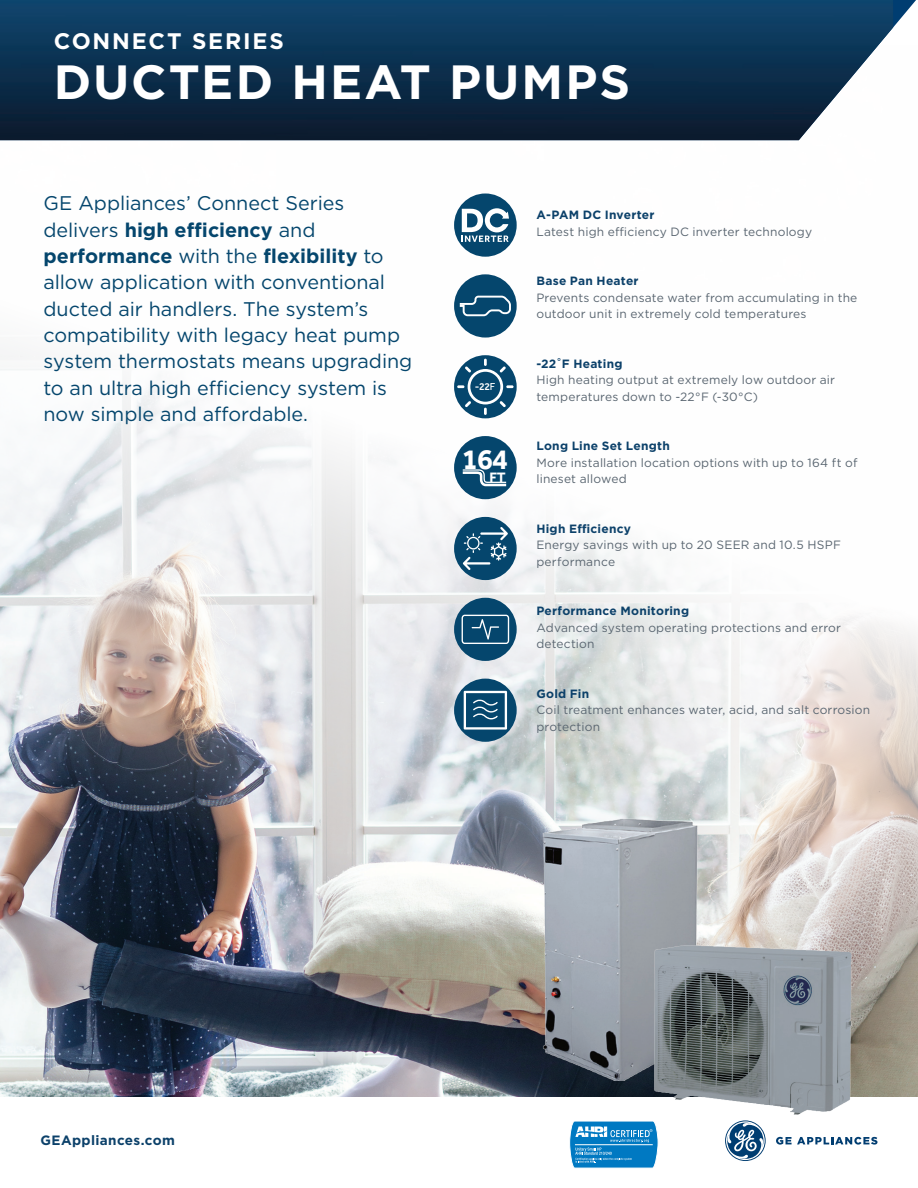
<style>
.page{position:relative;width:918px;height:1188px;background:#fff}
.page>*{position:absolute;margin:0;border:0;box-sizing:border-box;transform-origin:0 0}
.t1{font:700 48px "Gotham";letter-spacing:.04em;color:#fff}
.Icons{font:700 29.25px "Effra";color:#fff}
.t2{font:700 22.5px "Gotham";letter-spacing:.08em;color:#fff}
.t3{font:19.8px/26.2px "Gotham";letter-spacing:-.005em;color:#05466d}
.Icons-2{font:700 14.1px "Effra";color:#fff}
.t4{font:700 13.5px "Gotham";letter-spacing:.025em;color:#0c416a}
.t5{font:12px/16.5px "Gotham";letter-spacing:.015em;color:#5a6671}
.t6{font:700 12px "Gotham";letter-spacing:.02em;color:#0c416a}
.Icons-3{font:500 10.5px "Effra";color:#fff}
.s1{font-weight:700}
.s2{font-weight:400}
</style>
<div class="page">
<img style="left:0;top:140px;width:918px;height:957px">
<img style="left:540px;top:808px;width:163px;height:272px">
<img style="left:644px;top:937px;width:217px;height:178px">
<div style="left:454px;top:679px;width:63px;height:63px;background:#05466d;border-radius:50%"></div>
<svg style="left:464px;top:691px;width:43px;height:39px"></svg>
<div style="left:454px;top:194px;width:63px;height:63px;background:#05466d;border-radius:50%"></div>
<svg style="left:462px;top:208px;width:47px;height:34px"></svg>
<svg style="left:454px;top:355px;width:63px;height:63px"></svg>
<svg style="left:457px;top:359px;width:57px;height:56px"></svg>
<div style="left:454px;top:274px;width:63px;height:64px;background:#05466d;border-radius:50%"></div>
<svg style="left:460px;top:296px;width:51px;height:20px"></svg>
<div style="left:454px;top:436px;width:63px;height:63px;background:#05466d;border-radius:50%"></div>
<svg style="left:460px;top:469px;width:47px;height:19px"></svg>
<div style="left:454px;top:517px;width:63px;height:63px;background:#05466d;border-radius:50%"></div>
<svg style="left:463px;top:527px;width:45px;height:43px"></svg>
<div style="left:454px;top:598px;width:63px;height:63px;background:#05466d;border-radius:50%"></div>
<svg style="left:462px;top:615px;width:47px;height:29px"></svg>
<img style="left:0;top:0;width:893px;height:140px">
<svg style="left:725px;top:1120px;width:41px;height:41px"></svg>
<svg style="left:776px;top:1137px;width:101px;height:8px"></svg>
<svg style="left:569px;top:1121px;width:89px;height:47px;background:#3393ce"></svg>
<p class="t2" style="left:54px;top:26px;width:232px">CONNECT SERIES</p>
<p class="t1" style="left:54px;top:50px;width:578px">DUCTED HEAT PUMPS</p>
<p class="t3" style="left:44px;top:190px;width:370px">GE Appliances’ Connect Series delivers <span class="s1">high efficiency</span> and <span class="s1">performance</span> with the <span class="s1">flexibility</span> to allow application with conventional ducted air handlers. The system’s compatibility with legacy heat pump system thermostats means upgrading to an ultra high efficiency system is now simple and affordable.</p>
<p class="Icons-3" style="left:475px;top:380px;width:22px">-22<span class="s2">F</span></p>
<p class="Icons" style="left:462px;top:441px;width:48px">164</p>
<p class="Icons-2" style="left:490px;top:469px;width:18px">FT</p>
<p class="t6" style="left:536px;top:207px;width:120px">A-PAM DC Inverter</p>
<p class="t5" style="left:536px;top:223px;width:277px">Latest high efficiency DC inverter technology</p>
<p class="t6" style="left:536px;top:273px;width:104px">Base Pan Heater</p>
<p class="t5" style="left:536px;top:289px;width:322px">Prevents condensate water from accumulating in the outdoor unit in extremely cold temperatures</p>
<p class="t6" style="left:536px;top:355px;width:88px">-22˚F Heating</p>
<p class="t5" style="left:536px;top:371px;width:300px">High heating output at extremely low outdoor air temperatures down to -22°F (-30°C)</p>
<p class="t6" style="left:536px;top:438px;width:135px">Long Line Set Length</p>
<p class="t5" style="left:536px;top:454px;width:323px">More installation location options with up to 164 ft of lineset allowed</p>
<p class="t6" style="left:536px;top:520px;width:96px">High Efficiency</p>
<p class="t5" style="left:536px;top:536px;width:306px">Energy savings with up to 20 SEER and 10.5 HSPF performance</p>
<p class="t6" style="left:536px;top:603px;width:154px">Performance Monitoring</p>
<p class="t5" style="left:536px;top:619px;width:306px">Advanced system operating protections and error detection</p>
<p class="t6" style="left:536px;top:685px;width:54px">Gold Fin</p>
<p class="t5" style="left:536px;top:701px;width:335px">Coil treatment enhances water, acid, and salt corrosion protection</p>
<p class="t4" style="left:40px;top:1131px;width:136px">GEAppliances.com</p>
</div>
